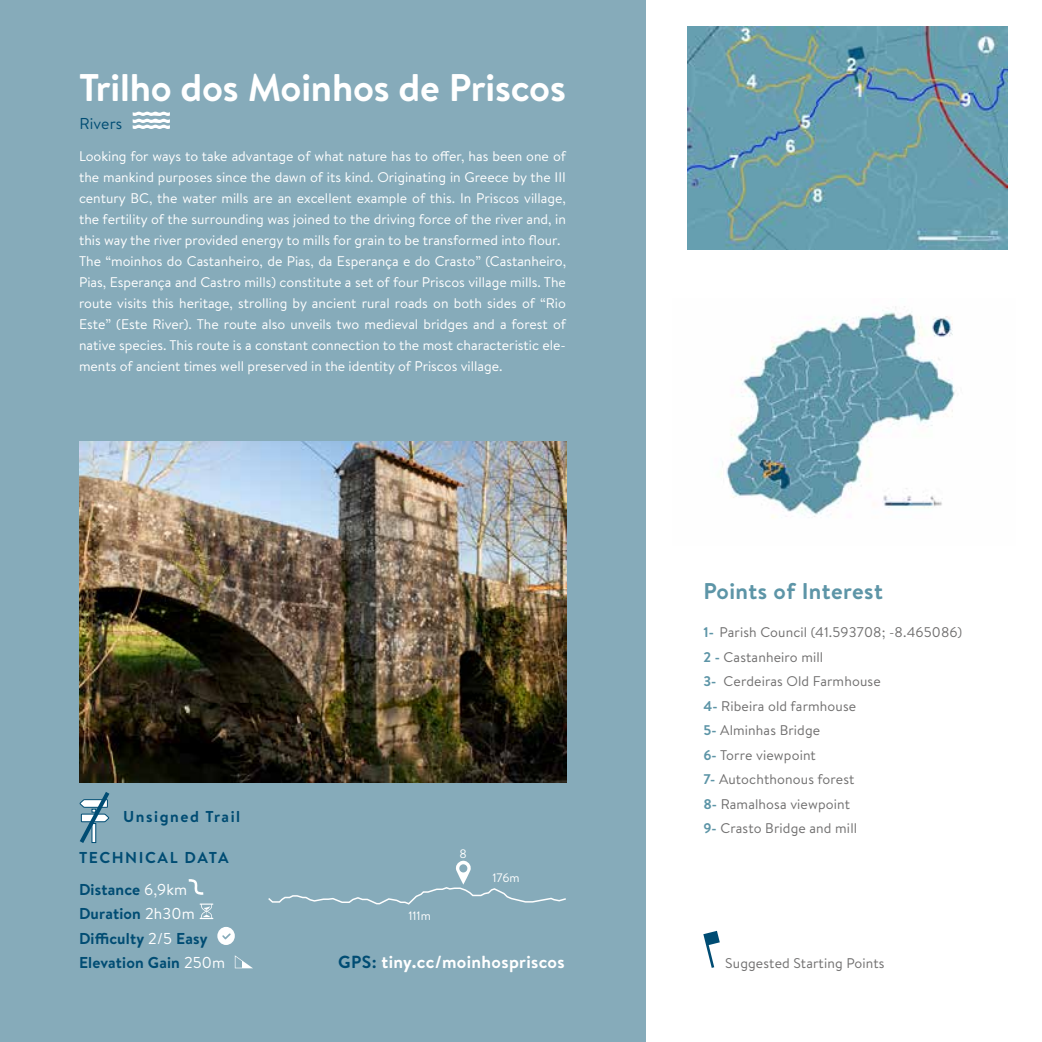
<style>
.page{position:relative;width:1042px;height:1042px;background:#fff}
.page>*{position:absolute;margin:0;border:0;box-sizing:border-box;transform-origin:0 0}
.t1{font:700 38.5px "Brandon Text";letter-spacing:-.005em;color:#fff}
.t2{font:700 22.75px "Brandon Text";letter-spacing:.02em;color:#5d95a7}
.t3{font:700 17.5px "Brandon Text";letter-spacing:.02em;color:#fff}
.t4{font:700 15.75px/24.5px "Brandon Text";letter-spacing:.01em;color:#004c73}
.t5{font:700 15.75px/31.5px "Brandon Text";letter-spacing:.07em;color:#004c73}
.t6{font:700 15.75px "Brandon Text";letter-spacing:.1em;color:#004c73}
.t7{font:15.75px "Brandon Text";letter-spacing:.01em;color:#004c73}
.t8{font:14px/21px "Brandon Text";color:#fff}
.t9{font:14px/24.5px "Brandon Text";letter-spacing:.01em;color:#706f6f}
.t10{font:12.25px "Brandon Text";color:#fff}
.s1{font-weight:400;color:#fff}
.s2{color:#004c73}
.s3{font-weight:700;color:#5d95a7}
</style>
<div class="page">
<div style="left:0;top:0;width:645px;height:1042px;background:#86abba"></div>
<img style="left:687px;top:26px;width:320px;height:223px">
<img style="left:80px;top:441px;width:486px;height:341px">
<svg style="left:200px;top:903px;width:13px;height:16px"></svg>
<svg style="left:217px;top:927px;width:18px;height:18px"></svg>
<svg style="left:189px;top:879px;width:14px;height:16px"></svg>
<svg style="left:235px;top:955px;width:18px;height:13px"></svg>
<svg style="left:268px;top:860px;width:298px;height:45px"></svg>
<img style="left:721px;top:306px;width:234px;height:212px">
<svg style="left:133px;top:112px;width:37px;height:17px"></svg>
<svg style="left:79px;top:792px;width:31px;height:51px"></svg>
<h1 class="t1" style="left:79px;top:61px;width:488px">Trilho dos Moinhos de Priscos</h1>
<p class="t7" style="left:80px;top:113px;width:44px">Rivers</p>
<p class="t8" style="left:79px;top:145px;width:488px">Looking for ways to take advantage of what nature has to offer, has been one of the mankind purposes since the dawn of its kind. Originating in Greece by the III century BC, the water mills are an excellent example of this. In Priscos village, the fertility of the surrounding was joined to the driving force of the river and, in this way the river provided energy to mills for grain to be transformed into flour.<br>The “moinhos do Castanheiro, de Pias, da Esperança e do Crasto” (Castanheiro, Pias, Esperança and Castro mills) constitute a set of four Priscos village mills. The route visits this heritage, strolling by ancient rural roads on both sides of “Rio Este” (Este River). The route also unveils two medieval bridges and a forest of native species. This route is a constant connection to the most characteristic ele&shy;ments of ancient times well preserved in the identity of Priscos village.</p>
<p class="t6" style="left:123px;top:805px;width:119px">Unsigned Trail</p>
<p class="t10" style="left:460px;top:845px;width:9px">8</p>
<p class="t5" style="left:79px;top:842px;width:151px">TECHNICAL DATA<br>Distance <span class="s1">6,9km</span></p>
<p class="t4" style="left:79px;top:901px;width:148px">Duration <span class="s1">2h30m<br></span>Difficulty <span class="s1">2/5</span> Easy<br>Elevation Gain <span class="s1">250m</span></p>
<p class="t10" style="left:408px;top:907px;width:24px">111m</p>
<p class="t10" style="left:492px;top:870px;width:29px">176m</p>
<p class="t3" style="left:338px;top:950px;width:228px"><span class="s2">GPS:</span> tiny.cc/moinhospriscos</p>
<h2 class="t2" style="left:703px;top:575px;width:181px">Points of Interest</h2>
<p class="t9" style="left:703px;top:619px;width:260px"><span class="s3">1-</span> Parish Council (41.593708; -8.465086)<br><span class="s3">2 -</span> Castanheiro mill<br><span class="s3">3-</span> Cerdeiras Old Farmhouse<br><span class="s3">4-</span> Ribeira old farmhouse<br><span class="s3">5-</span> Alminhas Bridge<br><span class="s3">6-</span> Torre viewpoint<br><span class="s3">7-</span> Autochthonous forest<br><span class="s3">8-</span> Ramalhosa viewpoint<br><span class="s3">9-</span> Crasto Bridge and mill</p>
<p class="t9" style="left:725px;top:951px;width:161px">Suggested Starting Points</p>
</div>
